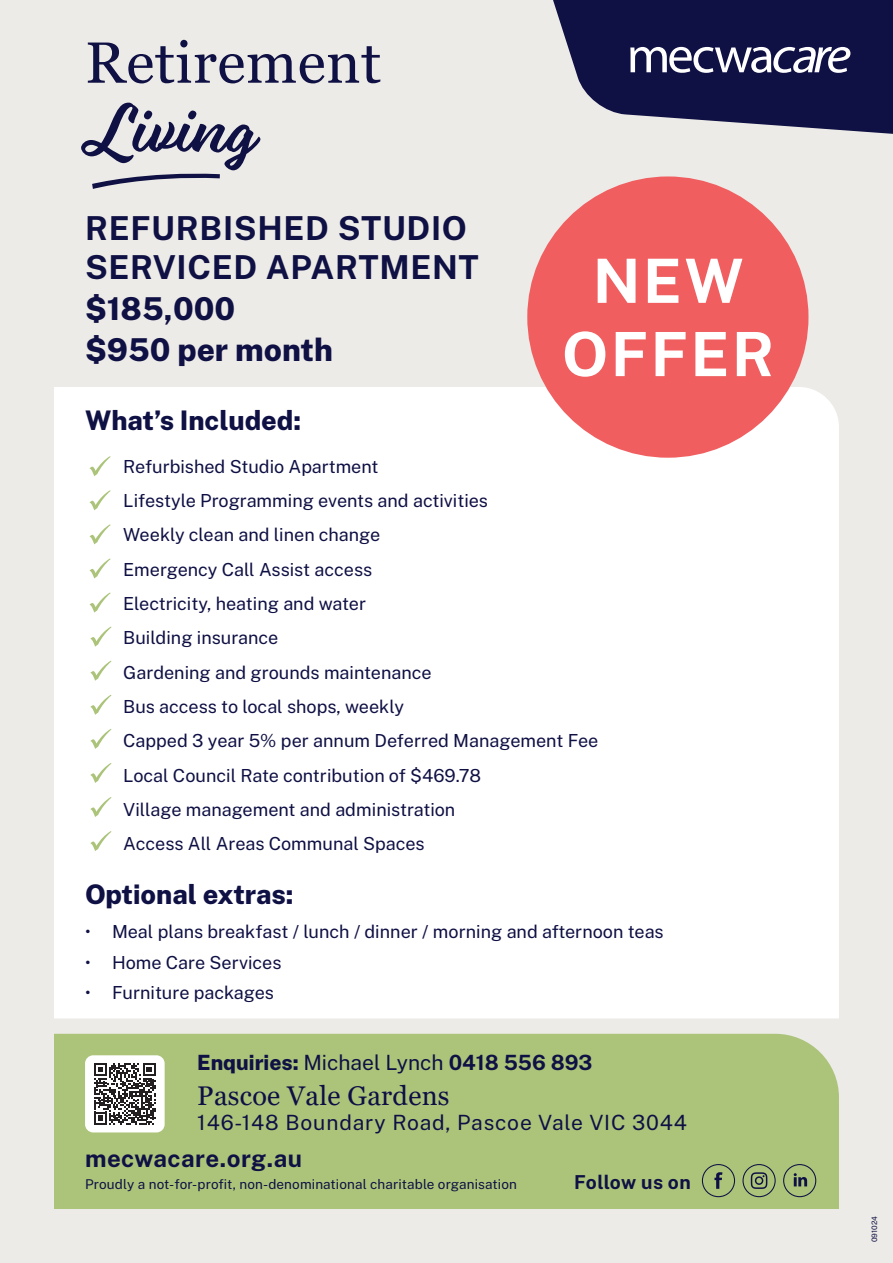
<style>
.page{position:relative;width:893px;height:1263px;background:#edebe7}
.page>*{position:absolute;margin:0;border:0;box-sizing:border-box;transform-origin:0 0}
.t1{font:64.35px "Eds Market Main Script";letter-spacing:.01em;color:#0f1044}
.t2{font:700 61.05px/73.2px "Public Sans";letter-spacing:.04em;color:#fff;text-align:center}
.t3{font:58.05px "Georgia";letter-spacing:.01em;color:#0f1044}
.Feature_Phone_No{font:700 33px/39.6px "Public Sans";letter-spacing:.02em;color:#0f1044}
.Feature_Phone_No-2{font:800 31.5px "Public Sans";color:#0f1044}
.Feature_Phone_No-3{font:800 27px "Public Sans";color:#0f1044}
.t4{font:27px "Georgia";letter-spacing:.01em;color:#0f0f46}
.t5{font:700 24px "Public Sans";letter-spacing:.02em;color:#0f1044}
.t6{font:21px "Public Sans";letter-spacing:.04em;color:#0f0f46}
.Feature_Phone_No-4{font:21px "Public Sans";color:#0f1044}
.t7{font:700 19.2px "Public Sans";letter-spacing:.005em;color:#0f1044}
.Feature_Phone_No-5{font:18px "Public Sans";color:#0f1044}
.t8{font:13.5px "Public Sans";letter-spacing:.01em;color:#0f1044}
.t9{font:7.5px "Public Sans";color:#0f1044}
.s1{font-weight:800}
.s2{font-weight:700}
</style>
<div class="page">
<div style="left:54px;top:1034px;width:785px;height:175px;background:#abc47a"></div>
<div style="left:54px;top:387px;width:785px;height:631px;background:#fff"></div>
<svg style="left:553px;top:0;width:340px;height:134px;fill:#0f1044"></svg>
<svg style="left:630px;top:47px;width:220px;height:26px;background:#727291"></svg>
<svg style="left:92px;top:173px;width:128px;height:16px"></svg>
<svg style="left:702px;top:1164px;width:33px;height:33px"></svg>
<svg style="left:742px;top:1164px;width:34px;height:33px"></svg>
<svg style="left:783px;top:1164px;width:33px;height:33px"></svg>
<div style="left:85px;top:1055px;width:80px;height:77px;background:#fff;border-radius:8px"></div>
<svg style="left:94px;top:1063px;width:62px;height:62px"></svg>
<div style="left:527px;top:176px;width:281px;height:282px;background:#f05e60;border-radius:50%"></div>
<svg style="left:89px;top:456px;width:22px;height:20px"></svg>
<svg style="left:89px;top:490px;width:22px;height:20px"></svg>
<svg style="left:89px;top:524px;width:22px;height:20px"></svg>
<svg style="left:89px;top:558px;width:22px;height:20px"></svg>
<svg style="left:89px;top:592px;width:22px;height:21px"></svg>
<svg style="left:90px;top:626px;width:21px;height:21px"></svg>
<svg style="left:90px;top:661px;width:21px;height:20px"></svg>
<svg style="left:90px;top:695px;width:21px;height:20px"></svg>
<svg style="left:90px;top:729px;width:21px;height:20px"></svg>
<svg style="left:90px;top:763px;width:21px;height:20px"></svg>
<svg style="left:90px;top:831px;width:21px;height:20px"></svg>
<svg style="left:90px;top:797px;width:21px;height:20px"></svg>
<p class="t3" style="left:85px;top:28px;width:298px">Retirement</p>
<p class="t1" style="left:85px;top:91px;width:174px">Living</p>
<p class="Feature_Phone_No" style="left:85px;top:206px;width:395px">REFURBISHED STUDIO<br>SERVICED APARTMENT</p>
<p class="Feature_Phone_No-2" style="left:85px;top:285px;width:152px">$185,000</p>
<p class="Feature_Phone_No-2" style="left:85px;top:326px;width:249px">$950 per month</p>
<p class="t2" style="left:562px;top:240px;width:214px">NEW<br>OFFER</p>
<p class="Feature_Phone_No-3" style="left:85px;top:399px;width:218px">What’s Included:</p>
<p class="Feature_Phone_No-5" style="left:123px;top:453px;width:257px">Refurbished Studio Apartment</p>
<p class="Feature_Phone_No-5" style="left:123px;top:488px;width:366px">Lifestyle Programming events and activities</p>
<p class="Feature_Phone_No-5" style="left:123px;top:522px;width:259px">Weekly clean and linen change</p>
<p class="Feature_Phone_No-5" style="left:123px;top:556px;width:250px">Emergency Call Assist access</p>
<p class="Feature_Phone_No-5" style="left:123px;top:591px;width:244px">Electricity, heating and water</p>
<p class="Feature_Phone_No-5" style="left:123px;top:625px;width:157px">Building insurance</p>
<p class="Feature_Phone_No-5" style="left:123px;top:659px;width:310px">Gardening and grounds maintenance</p>
<p class="Feature_Phone_No-5" style="left:123px;top:694px;width:282px">Bus access to local shops, weekly</p>
<p class="Feature_Phone_No-5" style="left:123px;top:728px;width:477px">Capped 3 year 5% per annum Deferred Management Fee</p>
<p class="Feature_Phone_No-5" style="left:123px;top:763px;width:359px">Local Council Rate contribution of $469.78</p>
<p class="Feature_Phone_No-5" style="left:123px;top:797px;width:334px">Village management and administration</p>
<p class="Feature_Phone_No-5" style="left:123px;top:831px;width:303px">Access All Areas Communal Spaces</p>
<p class="Feature_Phone_No-3" style="left:85px;top:874px;width:210px">Optional extras:</p>
<p class="Feature_Phone_No-5" style="left:85px;top:919px;width:580px">• Meal plans breakfast / lunch / dinner / morning and afternoon teas</p>
<p class="Feature_Phone_No-5" style="left:85px;top:949px;width:198px">• Home Care Services</p>
<p class="Feature_Phone_No-5" style="left:85px;top:979px;width:190px">• Furniture packages</p>
<p class="Feature_Phone_No-4" style="left:197px;top:1048px;width:397px"><span class="s1">Enquiries:</span> Michael Lynch <span class="s2">0418 556 893</span></p>
<p class="t4" style="left:197px;top:1079px;width:254px">Pascoe Vale Gardens</p>
<p class="t6" style="left:197px;top:1107px;width:491px">146-148 Boundary Road, Pascoe Vale VIC 3044</p>
<p class="t5" style="left:85px;top:1141px;width:219px">mecwacare.org.au</p>
<p class="t8" style="left:85px;top:1174px;width:433px">Proudly a not-for-profit, non-denominational charitable organisation</p>
<p class="t7" style="left:574px;top:1167px;width:118px">Follow us on</p>
<p class="t9" style="left:869px;top:1242px;width:28px;rotate:-90deg">091024</p>
</div>
